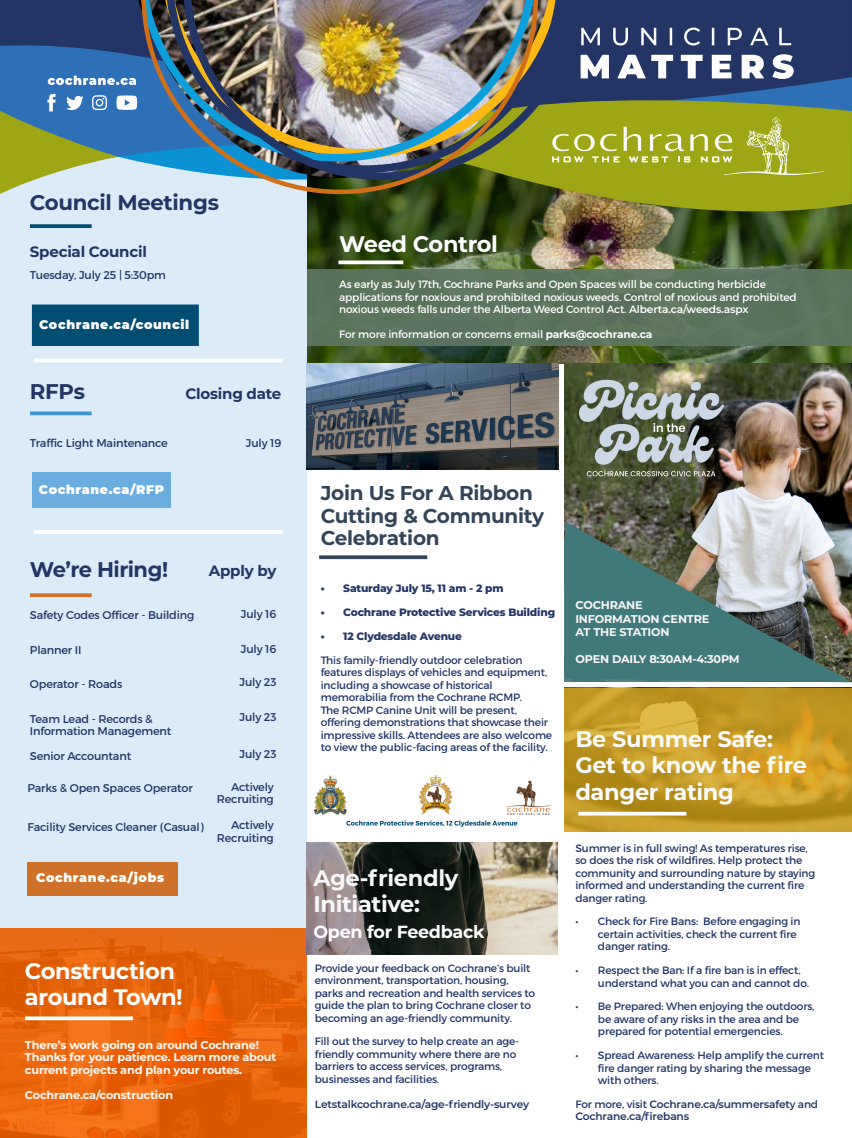
<style>
.page{position:relative;width:852px;height:1138px;background:#fff}
.page>*{position:absolute;margin:0;border:0;box-sizing:border-box;transform-origin:0 0}
.H1_Bold{font:700 22.5px/26.2px "Montserrat";letter-spacing:-.015em;color:#fafbfc}
.H1_Bold-2{font:700 22.5px/26.2px "Montserrat";letter-spacing:-.015em;color:#fff}
.H1_Bold-3{font:700 22.5px/26.2px "Montserrat";letter-spacing:-.015em;color:#f7f7f9}
.H1_Bold-4{font:700 21.25px "Montserrat";letter-spacing:-.015em;color:#223565}
.H1_Bold-5{font:700 20px/22.5px "Montserrat";letter-spacing:-.015em;color:#334458}
.H1_Bold-6{font:700 17.5px "Montserrat";letter-spacing:-.015em;color:#fff}
.Body__Bold{font:700 15px "Montserrat";letter-spacing:-.015em;color:#223565}
.Buttons{font:900 12.5px "Montserrat";letter-spacing:.05em;color:#fff}
.Body__Bold-2{font:11.25px/12.5px "Montserrat";letter-spacing:-.015em;color:#223565;text-align:right}
.t1{font:700 11.25px/12.5px "Montserrat";letter-spacing:-.015em;color:#fafbfc}
.H1_Bold-7{font:700 11.25px/13.5px "Montserrat";letter-spacing:-.015em;color:#f7f7f9}
.Paragraph_Style__8_5pt{font:10.62px/12.5px "Montserrat";letter-spacing:-.015em;color:#223565}
.Paragraph_Style__8_5pt-2{font:10.62px/12.5px "Montserrat";letter-spacing:-.015em;color:#fff}
.Paragraph_Style__8_5pt-3{font:600 10.62px/12.5px "Montserrat";letter-spacing:-.015em;color:#223565}
.t2{font:800 10.62px "Montserrat";letter-spacing:-.015em;color:#223565}
.s1{font-weight:600}
.s2{font-weight:700}
.s3{color:#fff}
.s4{font-size:17.5px;color:#fff}
.s5{font-weight:400}
</style>
<div class="page">
<svg style="left:564px;top:688px;width:287px;height:143px;background:#c49a27"></svg>
<img style="left:306px;top:225px;width:545px;height:139px">
<div style="left:306px;top:270px;width:545px;height:76px;background:#5d7762"></div>
<div style="left:0;top:0;width:306px;height:1138px;background:#dbecf8"></div>
<div style="left:32px;top:304px;width:167px;height:42px;background:#024e73;border:4px solid #024e74"></div>
<hr style="left:30px;top:224px;width:62px;height:4px;background:#024e74">
<svg style="left:338px;top:260px;width:65px;height:4px"></svg>
<div style="left:32px;top:472px;width:139px;height:36px;background:#6baddf"></div>
<div style="left:27px;top:862px;width:150px;height:34px;background:#cf7128"></div>
<svg style="left:30px;top:593px;width:62px;height:4px"></svg>
<svg style="left:30px;top:411px;width:62px;height:4px"></svg>
<hr style="left:34px;top:359px;width:248px;height:3px;background:#fff">
<hr style="left:34px;top:530px;width:248px;height:4px;background:#fff">
<svg style="left:0;top:0;width:851px;height:69px;background:#233c70"></svg>
<svg style="left:0;top:69px;width:851px;height:156px"></svg>
<svg style="left:582px;top:117px;width:241px;height:58px;background:#a9b030"></svg>
<svg style="left:48px;top:76px;width:88px;height:9px"></svg>
<svg style="left:92px;top:95px;width:15px;height:15px"></svg>
<svg style="left:66px;top:96px;width:17px;height:14px"></svg>
<svg style="left:47px;top:94px;width:9px;height:17px"></svg>
<svg style="left:116px;top:95px;width:21px;height:15px"></svg>
<svg style="left:582px;top:28px;width:208px;height:17px;background:#526186"></svg>
<svg style="left:582px;top:54px;width:211px;height:25px"></svg>
<svg style="left:538px;top:0;width:44px;height:180px;background:#677046"></svg>
<img style="left:141px;top:0;width:397px;height:194px">
<svg style="left:0;top:928px;width:306px;height:210px;background:#e6630c"></svg>
<svg style="left:25px;top:1016px;width:108px;height:4px"></svg>
<img style="left:306px;top:842px;width:251px;height:112px">
<img style="left:564px;top:363px;width:287px;height:158px">
<img style="left:564px;top:521px;width:287px;height:161px">
<img style="left:313px;top:775px;width:238px;height:52px">
<img style="left:306px;top:364px;width:252px;height:106px">
<svg style="left:319px;top:555px;width:108px;height:4px"></svg>
<hr style="left:578px;top:812px;width:108px;height:3px;background:#fff">
<p class="H1_Bold-4" style="left:30px;top:188px;width:190px">Council Meetings</p>
<p class="Body__Bold" style="left:30px;top:240px;width:118px">Special Council</p>
<p class="Body__Bold-2" style="left:30px;top:269px;width:137px">Tuesday, July 25 | 5:30pm</p>
<p class="Buttons" style="left:39px;top:315px;width:151px">Cochrane.ca/council</p>
<p class="H1_Bold-4" style="left:30px;top:376px;width:57px">RFPs</p>
<p class="Body__Bold" style="left:185px;top:382px;width:97px">Closing date</p>
<h1 class="Body__Bold-2" style="left:30px;top:436px;width:139px">Traffic Light Maintenance</h1>
<h1 class="Body__Bold-2" style="left:246px;top:436px;width:37px">July 19</h1>
<p class="Buttons" style="left:39px;top:480px;width:127px">Cochrane.ca/RFP</p>
<p class="H1_Bold-4" style="left:30px;top:554px;width:140px">We’re Hiring!</p>
<p class="Body__Bold" style="left:209px;top:559px;width:69px">Apply by</p>
<h1 class="Body__Bold-2" style="left:241px;top:608px;width:37px">July 16</h1>
<h1 class="Body__Bold-2" style="left:241px;top:642px;width:37px">July 16</h1>
<h1 class="Body__Bold-2" style="left:239px;top:676px;width:38px">July 23</h1>
<h1 class="Body__Bold-2" style="left:30px;top:609px;width:166px">Safety Codes Officer - Building</h1>
<h1 class="Body__Bold-2" style="left:30px;top:644px;width:53px">Planner II</h1>
<h1 class="Body__Bold-2" style="left:30px;top:677px;width:94px">Operator - Roads</h1>
<h1 class="Body__Bold-2" style="left:30px;top:712px;width:143px;text-align:left">Team Lead - Records &amp;<br>Information Management</h1>
<h1 class="Body__Bold-2" style="left:239px;top:711px;width:38px">July 23</h1>
<h1 class="Body__Bold-2" style="left:30px;top:749px;width:103px">Senior Accountant</h1>
<h1 class="Body__Bold-2" style="left:239px;top:748px;width:38px">July 23</h1>
<h1 class="Body__Bold-2" style="left:27px;top:782px;width:167px">Parks &amp; Open Spaces Operator</h1>
<h1 class="Body__Bold-2" style="left:217px;top:780px;width:58px">Actively<br>Recruiting</h1>
<h1 class="Body__Bold-2" style="left:27px;top:820px;width:178px">Facility Services Cleaner (Casual)</h1>
<h1 class="Body__Bold-2" style="left:217px;top:819px;width:58px">Actively<br>Recruiting</h1>
<p class="Buttons" style="left:36px;top:868px;width:129px">Cochrane.ca/jobs</p>
<p class="H1_Bold-2" style="left:25px;top:957px;width:159px">Construction around Town!</p>
<h1 class="t1" style="left:25px;top:1038px;width:253px">There’s work going on around Cochrane!<br>Thanks for your patience. Learn more about current projects and plan your routes.</h1>
<h1 class="t1" style="left:25px;top:1088px;width:150px">Cochrane.ca/construction</h1>
<p class="H1_Bold-2" style="left:339px;top:230px;width:160px">Weed Control</p>
<p class="Paragraph_Style__8_5pt-2" style="left:339px;top:278px;width:459px">As early as July 17th, Cochrane Parks and Open Spaces will be conducting herbicide applications for noxious and prohibited noxious weeds. Control of noxious and prohibited noxious weeds falls under the Alberta Weed Control Act. <span class="s1">Alberta.ca/weeds.aspx</span></p>
<p class="Paragraph_Style__8_5pt-2" style="left:339px;top:328px;width:315px">For more information or concerns email <span class="s2">parks@cochrane.ca</span></p>
<p class="H1_Bold-5" style="left:320px;top:481px;width:225px">Join Us For A Ribbon<br>Cutting &amp; Community<br>Celebration<span class="s3">feed</span><span class="s4">back</span></p>
<p class="t2" style="left:320px;top:581px;width:184px">• Saturday July 15, 11 am - 2 pm</p>
<p class="t2" style="left:320px;top:604px;width:236px">• Cochrane Protective Services Building</p>
<p class="t2" style="left:320px;top:628px;width:143px">• 12 Clydesdale Avenue</p>
<p class="Paragraph_Style__8_5pt" style="left:320px;top:653px;width:233px">This family-friendly outdoor celebration features displays of vehicles and equipment, including a showcase of historical memorabilia from the Cochrane RCMP.<br>The RCMP Canine Unit will be present, offering demonstrations that showcase their impressive skills. Attendees are also welcome to view the public-facing areas of the facility.</p>
<p class="H1_Bold-3" style="left:313px;top:863px;width:146px">Age-friendly<br>Initiative:</p>
<p class="H1_Bold-6" style="left:313px;top:919px;width:173px">Open for Feedback</p>
<p class="Paragraph_Style__8_5pt" style="left:314px;top:961px;width:222px">Provide your feedback on Cochrane’s built environment, transportation, housing, parks and recreation and health services to guide the plan to bring Cochrane closer to becoming an age-friendly community.</p>
<p class="Paragraph_Style__8_5pt" style="left:314px;top:1035px;width:206px">Fill out the survey to help create an age&shy;friendly community where there are no barriers to access services, programs, businesses and facilities.</p>
<p class="Paragraph_Style__8_5pt-3" style="left:314px;top:1097px;width:216px">Letstalkcochrane.ca/age-friendly-survey</p>
<p class="H1_Bold-7" style="left:575px;top:598px;width:135px">COCHRANE<br>INFORMATION CENTRE<br>AT THE STATION</p>
<p class="H1_Bold-7" style="left:575px;top:651px;width:166px">OPEN DAILY 8:30AM-4:30PM</p>
<p class="H1_Bold" style="left:575px;top:725px;width:233px">Be Summer Safe:<br>Get to know the fire danger rating</p>
<p class="Paragraph_Style__8_5pt" style="left:575px;top:841px;width:241px">Summer is in full swing! As temperatures rise, so does the risk of wildfires. Help protect the community and surrounding nature by staying informed and understanding the current fire danger rating.</p>
<p class="Paragraph_Style__8_5pt" style="left:597px;top:915px;width:204px;text-indent:-22px">• Check for Fire Bans: Before engaging in certain activities, check the current fire danger rating.</p>
<p class="Paragraph_Style__8_5pt" style="left:597px;top:964px;width:212px;text-indent:-22px">• Respect the Ban: If a fire ban is in effect, understand what you can and cannot do.</p>
<p class="Paragraph_Style__8_5pt" style="left:597px;top:1000px;width:218px;text-indent:-22px">• Be Prepared: When enjoying the outdoors, be aware of any risks in the area and be prepared for potential emergencies.</p>
<p class="Paragraph_Style__8_5pt" style="left:597px;top:1049px;width:227px;text-indent:-22px">• Spread Awareness: Help amplify the current fire danger rating by sharing the message with others.</p>
<p class="Paragraph_Style__8_5pt-3" style="left:575px;top:1097px;width:244px"><span class="s5">For more, visit</span> Cochrane.ca/summersafet<span class="s5">y and<br></span>Cochrane.ca/firebans</p>
</div>
